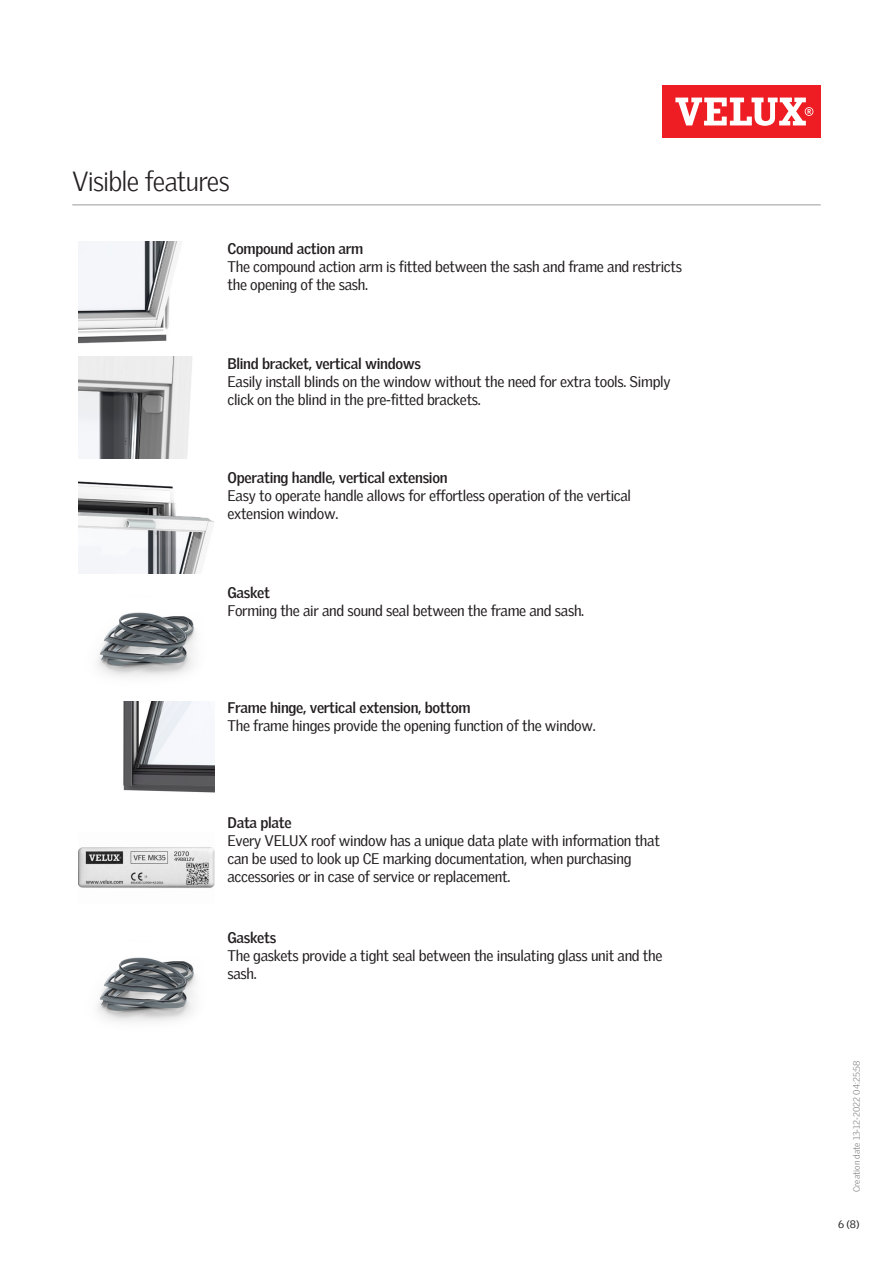
<style>
.page{position:relative;width:893px;height:1263px;background:#fff}
.page>*{position:absolute;margin:0;border:0;box-sizing:border-box;transform-origin:0 0}
.Headline_With_Line_B{font:300 27px "Velux Gothic";letter-spacing:-.03em;color:#231f20}
.Body_Heading{font:15px/18px "Velux Gothic";letter-spacing:-.02em;color:#231f20}
.t1{font:10.5px "Velux Gothic";color:#231f20}
.t2{font:300 9px "Velux Gothic";color:#7c7e81}
.s1{font-weight:700}
</style>
<div class="page">
<div style="left:662px;top:85px;width:159px;height:53px;background:#ee1d23"></div>
<svg style="left:675px;top:98px;width:138px;height:28px"></svg>
<hr style="left:72px;top:204px;width:749px;height:2px;background:#bcbdbb">
<img style="left:79px;top:242px;width:100px;height:102px">
<img style="left:79px;top:357px;width:113px;height:102px">
<img style="left:79px;top:481px;width:135px;height:93px">
<img style="left:97px;top:612px;width:99px;height:65px">
<img style="left:123px;top:701px;width:92px;height:92px">
<img style="left:79px;top:847px;width:136px;height:41px">
<img style="left:97px;top:957px;width:99px;height:65px">
<p class="Headline_With_Line_B" style="left:72px;top:161px;width:159px">Visible features</p>
<p class="Body_Heading" style="left:227px;top:238px;width:456px"><span class="s1">Compound action arm<br></span>The compound action arm is fitted between the sash and frame and restricts the opening of the sash.</p>
<p class="Body_Heading" style="left:227px;top:353px;width:445px"><span class="s1">Blind bracket, vertical windows<br></span>Easily install blinds on the window without the need for extra tools. Simply click on the blind in the pre-fitted brackets.</p>
<p class="Body_Heading" style="left:227px;top:468px;width:405px"><span class="s1">Operating handle, vertical extension<br></span>Easy to operate handle allows for effortless operation of the vertical extension window.</p>
<p class="Body_Heading" style="left:227px;top:583px;width:358px"><span class="s1">Gasket<br></span>Forming the air and sound seal between the frame and sash.</p>
<p class="Body_Heading" style="left:227px;top:697px;width:370px"><span class="s1">Frame hinge, vertical extension, bottom<br></span>The frame hinges provide the opening function of the window.</p>
<p class="Body_Heading" style="left:227px;top:812px;width:434px"><span class="s1">Data plate<br></span>Every VELUX roof window has a unique data plate with information that can be used to look up CE marking documentation, when purchasing accessories or in case of service or replacement.</p>
<p class="Body_Heading" style="left:227px;top:927px;width:437px"><span class="s1">Gaskets<br></span>The gaskets provide a tight seal between the insulating glass unit and the sash.</p>
<p class="t2" style="left:850px;top:1192px;width:133px;rotate:-90deg">Creation date 13-12-2022 04:25:58</p>
<p class="t1" style="left:838px;top:1216px;width:23px">6 (8)</p>
</div>
